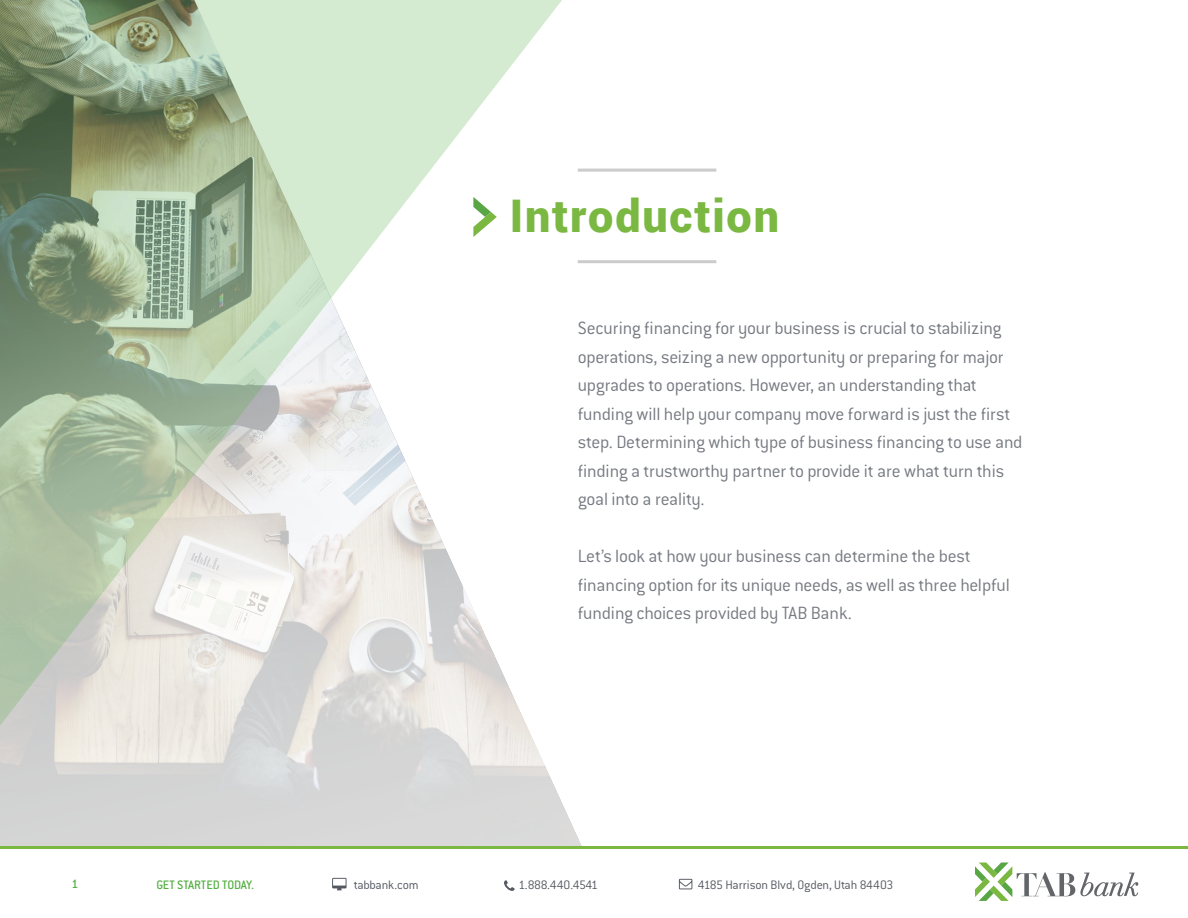
<style>
.page{position:relative;width:1188px;height:918px;background:#fff}
.page>*{position:absolute;margin:0;border:0;box-sizing:border-box;transform-origin:0 0}
.t1{font:900 45px "Roboto";letter-spacing:.04em;color:#7ab842}
.t2{font:300 19.5px/28.5px "Conduit ITC Std";letter-spacing:-.015em;color:#767a81}
.t3{font:300 13.5px "Conduit ITC Std";letter-spacing:-.015em;color:#545961}
.t4{font:500 13.5px "Conduit ITC Std";letter-spacing:-.015em;color:#57b045}
</style>
<div class="page">
<svg style="left:975px;top:862px;width:164px;height:39px"></svg>
<div style="left:1061px;top:899px;width:114px;height:19px;background:#fff"></div>
<svg style="left:332px;top:878px;width:15px;height:12px"></svg>
<svg style="left:504px;top:880px;width:11px;height:11px"></svg>
<svg style="left:679px;top:879px;width:13px;height:10px"></svg>
<div style="left:0;top:763px;width:582px;height:83px;background:#d6d6d7"></div>
<hr style="left:578px;top:169px;width:138px;height:3px;background:#cbcbcc">
<hr style="left:578px;top:260px;width:138px;height:3px;background:#cbcbcc">
<svg style="left:0;top:0;width:583px;height:763px"></svg>
<svg style="left:473px;top:197px;width:24px;height:40px"></svg>
<hr style="left:0;top:846px;width:1188px;height:3px;background:#7ab842">
<h1 class="t1" style="left:510px;top:184px;width:271px">Introduction</h1>
<p class="t2" style="left:578px;top:313px;width:446px">Securing financing for your business is crucial to stabilizing operations, seizing a new opportunity or preparing for major upgrades to operations. However, an understanding that funding will help your company move forward is just the first step. Determining which type of business financing to use and finding a trustworthy partner to provide it are what turn this goal into a reality.</p>
<p class="t2" style="left:578px;top:541px;width:434px">Let’s look at how your business can determine the best financing option for its unique needs, as well as three helpful funding choices provided by TAB Bank.</p>
<p class="t4" style="left:72px;top:875px;width:8px">1</p>
<p class="t4" style="left:156px;top:876px;width:99px">GET STARTED TODAY.</p>
<p class="t3" style="left:354px;top:876px;width:66px">tabbank.com</p>
<p class="t3" style="left:518px;top:876px;width:81px">1.888.440.4541</p>
<p class="t3" style="left:698px;top:876px;width:197px">4185 Harrison Blvd, Ogden, Utah 84403</p>
</div>
